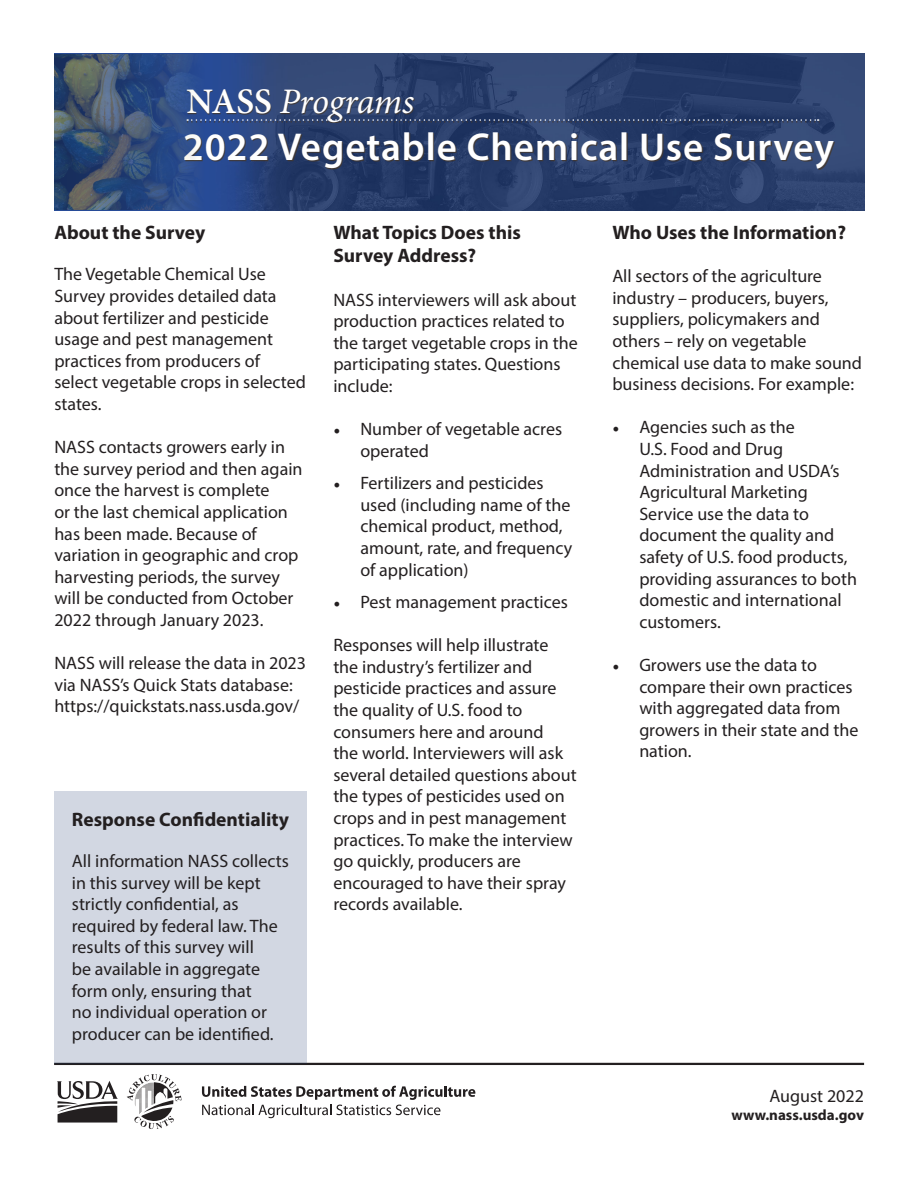
<style>
.page{position:relative;width:918px;height:1188px;background:#fff}
.page>*{position:absolute;margin:0;border:0;box-sizing:border-box;transform-origin:0 0}
.Paragraph_Style_4{font:600 39px "Myriad Pro";letter-spacing:.025em;color:#fff}
.Paragraph_Style_5{font:italic 36px "Minion Pro";letter-spacing:-.005em;color:#fff}
.t1{font:700 19.5px "Myriad Pro";color:#231f20}
.t2{font:18px/21.6px "Myriad Pro";color:#231f20}
.t3{font:700 15px "Myriad Pro";color:#231f20}
.s1{font-weight:600;font-style:normal}
.s2{font-family:"Minion Pro"}
</style>
<div class="page">
<hr style="left:54px;top:1063px;width:810px;height:2px;background:#231f20">
<img style="left:54px;top:53px;width:810px;height:158px">
<div style="left:187px;top:90px;width:633px;height:33px;background:#45382c;opacity:.8"></div>
<svg style="left:204px;top:119px;width:615px;height:2px"></svg>
<div style="left:185px;top:134px;width:650px;height:36px;background:#45382c;opacity:.8"></div>
<img style="left:54px;top:55px;width:150px;height:155px">
<div style="left:54px;top:792px;width:252px;height:272px;background:#d2d7e2"></div>
<svg style="left:127px;top:1074px;width:55px;height:55px"></svg>
<svg style="left:57px;top:1081px;width:61px;height:42px"></svg>
<svg style="left:202px;top:1086px;width:273px;height:32px"></svg>
<p class="Paragraph_Style_5" style="left:186px;top:76px;width:229px"><span class="s1">NASS</span> Programs</p>
<p class="Paragraph_Style_4" style="left:183px;top:122px;width:653px">2022 Vegetable Chemical Use Survey</p>
<p class="t1" style="left:54px;top:220px;width:153px">About the Survey</p>
<p class="t2" style="left:54px;top:263px;width:213px">The Vegetable Chemical Use</p>
<p class="t2" style="left:54px;top:285px;width:224px">Survey provides detailed data</p>
<p class="t2" style="left:54px;top:306px;width:216px">about fertilizer and pesticide</p>
<p class="t2" style="left:54px;top:328px;width:220px">usage and pest management</p>
<p class="t2" style="left:54px;top:350px;width:207px">practices from producers of</p>
<p class="t2" style="left:54px;top:371px;width:253px">select vegetable crops in selected</p>
<p class="t2" style="left:54px;top:393px;width:49px">states.</p>
<p class="t2" style="left:54px;top:436px;width:250px">NASS contacts growers early in the survey period and then again once the harvest is complete<br>or the last chemical application has been made. Because of variation in geographic and crop harvesting periods, the survey will be conducted from October<br>2022 through January 2023.</p>
<p class="t2" style="left:54px;top:652px;width:253px">NASS will release the data in 2023 via NASS’s Quick Stats database:</p>
<p class="t2" style="left:54px;top:695px;width:247px">https://quickstats.nass.usda.gov/</p>
<p class="t1" style="left:72px;top:806px;width:218px">Response Confidentiality</p>
<p class="t2" style="left:72px;top:850px;width:218px">All information NASS collects in this survey will be kept strictly confidential, as</p>
<p class="t2" style="left:72px;top:915px;width:207px">required by federal law. The</p>
<p class="t2" style="left:72px;top:936px;width:203px">results of this survey will be available in aggregate form only, ensuring that no individual operation or producer can be identified.</p>
<p class="t1" style="left:333px;top:220px;width:189px">What Topics Does this</p>
<p class="t1" style="left:333px;top:243px;width:144px">Survey Address?</p>
<p class="t2" style="left:333px;top:288px;width:246px">NASS interviewers will ask about production practices related to the target vegetable crops in the participating states. Questions include:</p>
<p class="t2" style="left:360px;top:418px;width:203px;text-indent:-27px"><span class="s2">•</span> Number of vegetable acres operated</p>
<p class="t2" style="left:360px;top:472px;width:213px;text-indent:-27px"><span class="s2">•</span> Fertilizers and pesticides used (including name of the chemical product, method, amount, rate, and frequency of application)</p>
<p class="t2" style="left:333px;top:591px;width:236px"><span class="s2">•</span> Pest management practices</p>
<p class="t2" style="left:333px;top:634px;width:217px">Responses will help illustrate</p>
<p class="t2" style="left:333px;top:656px;width:200px">the industry’s fertilizer and</p>
<p class="t2" style="left:333px;top:677px;width:225px">pesticide practices and assure</p>
<p class="t2" style="left:333px;top:699px;width:191px">the quality of U.S. food to</p>
<p class="t2" style="left:333px;top:720px;width:212px">consumers here and around</p>
<p class="t2" style="left:333px;top:742px;width:231px">the world. Interviewers will ask</p>
<p class="t2" style="left:333px;top:764px;width:245px">several detailed questions about</p>
<p class="t2" style="left:333px;top:785px;width:233px">the types of pesticides used on</p>
<p class="t2" style="left:333px;top:807px;width:234px">crops and in pest management</p>
<p class="t2" style="left:333px;top:828px;width:241px">practices. To make the interview</p>
<p class="t2" style="left:333px;top:850px;width:189px">go quickly, producers are</p>
<p class="t2" style="left:333px;top:872px;width:234px">encouraged to have their spray</p>
<p class="t2" style="left:333px;top:893px;width:131px">records available.</p>
<p class="t1" style="left:612px;top:220px;width:235px">Who Uses the Information?</p>
<p class="t2" style="left:612px;top:265px;width:251px">All sectors of the agriculture industry – producers, buyers, suppliers, policymakers and others – rely on vegetable chemical use data to make sound business decisions. For example:</p>
<p class="t2" style="left:639px;top:416px;width:219px;text-indent:-27px"><span class="s2">•</span> Agencies such as the<br>U.S. Food and Drug<br>Administration and USDA’s<br>Agricultural Marketing<br>Service use the data to document the quality and safety of U.S. food products, providing assurances to both domestic and international customers.</p>
<p class="t2" style="left:639px;top:654px;width:221px;text-indent:-27px"><span class="s2">•</span> Growers use the data to compare their own practices with aggregated data from growers in their state and the nation.</p>
<p class="t2" style="left:769px;top:1085px;width:96px">August 2022</p>
<p class="t3" style="left:731px;top:1105px;width:134px">www.nass.usda.gov</p>
</div>
